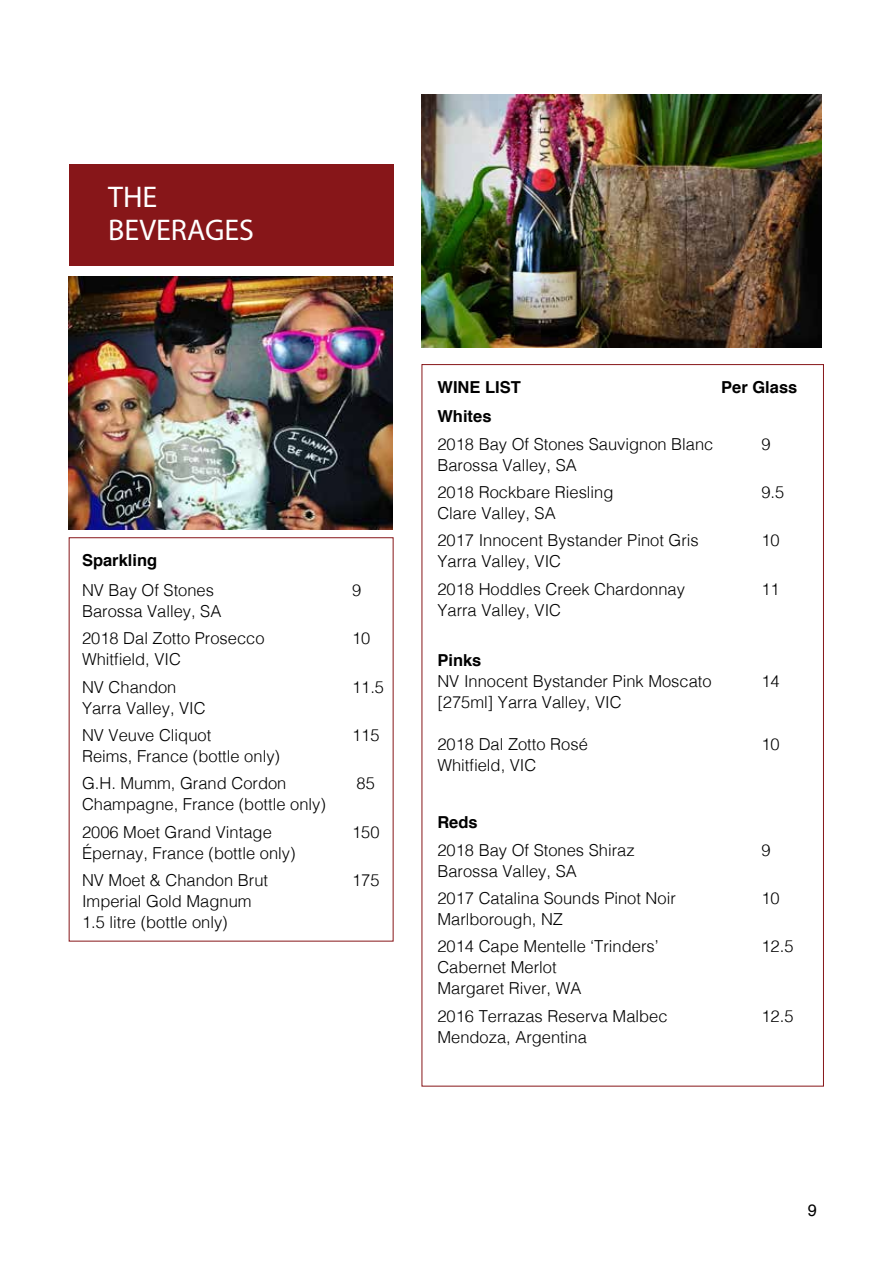
<style>
.page{position:relative;width:893px;height:1263px;background:#fff}
.page>*{position:absolute;margin:0;border:0;box-sizing:border-box;transform-origin:0 0}
.t1{font:30px/33px "Myriad Pro";color:#fff}
.t2{font:300 16.5px/27.3px "Helvetica";color:#000}
.t3{font:700 16.5px "Helvetica";color:#000}
.t4{font:16.5px "Helvetica";color:#000}
</style>
<div class="page">
<div style="left:69px;top:164px;width:324px;height:102px;background:#871619"></div>
<img style="left:422px;top:95px;width:400px;height:253px">
<img style="left:68px;top:277px;width:325px;height:253px">
<h1 class="t1" style="left:108px;top:180px;width:147px">THE<br>BEVERAGES</h1>
<p class="t3" style="left:82px;top:547px;width:77px">Sparkling</p>
<p class="t2" style="left:82px;top:575px;width:134px">NV Bay Of Stones</p>
<p class="t2" style="left:352px;top:575px;width:11px">9</p>
<p class="t2" style="left:82px;top:596px;width:184px">Barossa Valley, SA<br>2018 Dal Zotto Prosecco</p>
<p class="t2" style="left:352px;top:623px;width:20px">10</p>
<p class="t2" style="left:82px;top:644px;width:101px">Whitfield, VIC<br>NV Chandon</p>
<p class="t2" style="left:82px;top:693px;width:131px">Yarra Valley, VIC<br>NV Veuve Cliquot</p>
<p class="t2" style="left:82px;top:741px;width:206px">Reims, France (bottle only)<br>G.H. Mumm, Grand Cordon</p>
<p class="t2" style="left:82px;top:790px;width:245px">Champagne, France (bottle only)<br>2006 Moet Grand Vintage</p>
<p class="t2" style="left:82px;top:838px;width:215px">Épernay, France (bottle only)<br>NV Moet &amp; Chandon Brut</p>
<p class="t2" style="left:82px;top:889px;width:171px;line-height:21px">Imperial Gold Magnum<br>1.5 litre (bottle only)</p>
<p class="t2" style="left:352px;top:672px;width:34px">11.5</p>
<p class="t2" style="left:352px;top:720px;width:29px">115</p>
<p class="t2" style="left:357px;top:769px;width:20px">85</p>
<p class="t2" style="left:352px;top:817px;width:29px">150</p>
<p class="t2" style="left:352px;top:865px;width:29px">175</p>
<p class="t3" style="left:437px;top:373px;width:85px">WINE LIST</p>
<p class="t3" style="left:721px;top:373px;width:78px">Per Glass</p>
<p class="t3" style="left:437px;top:403px;width:56px">Whites</p>
<p class="t2" style="left:437px;top:429px;width:278px">2018 Bay Of Stones Sauvignon Blanc</p>
<p class="t2" style="left:761px;top:429px;width:11px">9</p>
<p class="t2" style="left:437px;top:450px;width:178px">Barossa Valley, SA<br>2018 Rockbare Riesling</p>
<p class="t2" style="left:761px;top:477px;width:24px">9.5</p>
<p class="t2" style="left:437px;top:498px;width:263px">Clare Valley, SA<br>2017 Innocent Bystander Pinot Gris</p>
<p class="t2" style="left:437px;top:547px;width:249px">Yarra Valley, VIC<br>2018 Hoddles Creek Chardonnay</p>
<p class="t2" style="left:761px;top:526px;width:20px">10</p>
<p class="t2" style="left:761px;top:574px;width:20px">11</p>
<p class="t2" style="left:437px;top:595px;width:125px">Yarra Valley, VIC</p>
<p class="t3" style="left:437px;top:647px;width:46px">Pinks</p>
<p class="t2" style="left:437px;top:666px;width:276px">NV Innocent Bystander Pink Moscato</p>
<p class="t2" style="left:761px;top:666px;width:20px">14</p>
<p class="t2" style="left:437px;top:687px;width:186px">[275ml] Yarra Valley, VIC</p>
<p class="t2" style="left:437px;top:729px;width:152px">2018 Dal Zotto Rosé</p>
<p class="t2" style="left:761px;top:729px;width:20px">10</p>
<p class="t2" style="left:437px;top:750px;width:101px">Whitfield, VIC</p>
<p class="t3" style="left:437px;top:809px;width:42px">Reds</p>
<p class="t2" style="left:437px;top:835px;width:199px">2018 Bay Of Stones Shiraz</p>
<p class="t2" style="left:761px;top:835px;width:11px">9</p>
<p class="t2" style="left:437px;top:856px;width:240px">Barossa Valley, SA<br>2017 Catalina Sounds Pinot Noir</p>
<p class="t2" style="left:761px;top:883px;width:20px">10</p>
<p class="t2" style="left:437px;top:904px;width:222px">Marlborough, NZ<br>2014 Cape Mentelle ‘Trinders’</p>
<p class="t2" style="left:761px;top:931px;width:34px">12.5</p>
<p class="t2" style="left:437px;top:956px;width:145px;line-height:21px">Cabernet Merlot<br>Margaret River, WA</p>
<p class="t2" style="left:437px;top:1001px;width:232px">2016 Terrazas Reserva Malbec</p>
<p class="t2" style="left:761px;top:1001px;width:34px">12.5</p>
<p class="t2" style="left:437px;top:1022px;width:151px">Mendoza, Argentina</p>
<p class="t4" style="left:808px;top:1197px;width:11px">9</p>
</div>
